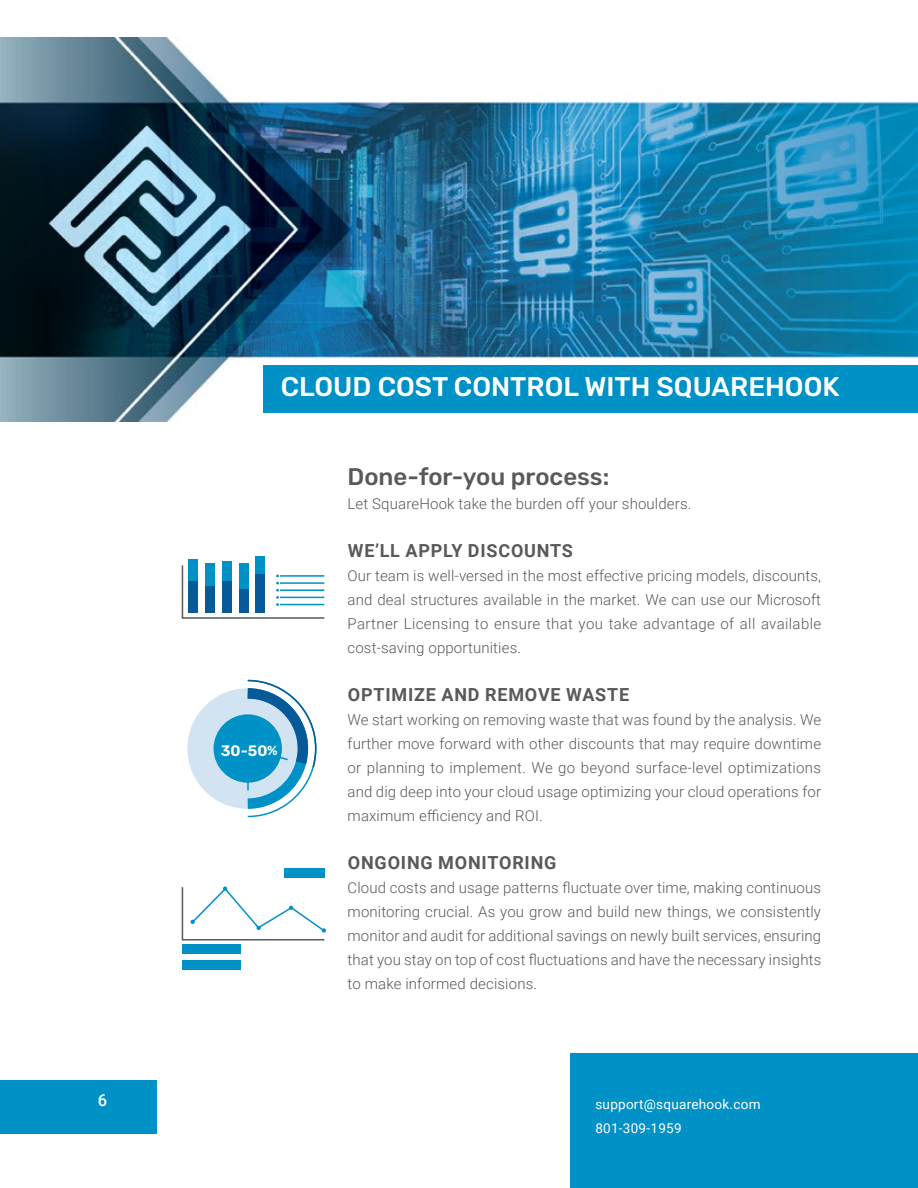
<style>
.page{position:relative;width:918px;height:1188px;background:#fff}
.page>*{position:absolute;margin:0;border:0;box-sizing:border-box;transform-origin:0 0}
.t1{font:500 27px "Rubik";color:#fff}
.t2{font:500 24px "Rubik";color:#58595b}
.t3{font:700 18px "Roboto";letter-spacing:.045em;color:#58595b}
.t4{font:500 16.5px "Roboto";color:#fff}
.t5{font:600 15.15px "Rubik";color:#fff}
.t6{font:300 15px/24px "Roboto";letter-spacing:.01em;color:#58595b;text-align:justify}
.t7{font:13.5px/24px "Roboto";letter-spacing:.02em;color:#fff}
.s1{font-size:13.05px}
</style>
<div class="page">
<div style="left:570px;top:1053px;width:348px;height:135px;background:#0091c6"></div>
<div style="left:0;top:1080px;width:157px;height:54px;background:#0091c6"></div>
<img style="left:0;top:37px;width:918px;height:385px">
<div style="left:264px;top:365px;width:654px;height:48px;background:#0091c6"></div>
<svg style="left:181px;top:886px;width:145px;height:55px"></svg>
<div style="left:284px;top:869px;width:40px;height:9px;background:#0091c6"></div>
<div style="left:182px;top:944px;width:59px;height:10px;background:#0091c6"></div>
<div style="left:182px;top:960px;width:59px;height:9px;background:#0091c6"></div>
<div style="left:188px;top:559px;width:10px;height:54px;background:#0091c6"></div>
<div style="left:205px;top:563px;width:10px;height:50px;background:#0091c6"></div>
<div style="left:222px;top:561px;width:9px;height:52px;background:#0091c6"></div>
<div style="left:239px;top:563px;width:9px;height:50px;background:#0091c6"></div>
<div style="left:256px;top:557px;width:9px;height:56px;background:#0091c6"></div>
<svg style="left:181px;top:564px;width:144px;height:55px"></svg>
<div style="left:187px;top:688px;width:121px;height:121px;background:#d2e4f2;border-radius:50%"></div>
<div style="left:214px;top:714px;width:68px;height:69px;background:#0091c6;border-radius:50%"></div>
<svg style="left:237px;top:679px;width:80px;height:139px"></svg>
<p class="t4" style="left:98px;top:1088px;width:11px">6</p>
<h1 class="t1" style="left:281px;top:371px;width:560px">CLOUD COST CONTROL WITH SQUAREHOOK</h1>
<p class="t5" style="left:221px;top:742px;width:58px">30-50<span class="s1">%</span></p>
<h2 class="t2" style="left:348px;top:462px;width:263px">Done-for-you process:</h2>
<p class="t6" style="left:348px;top:491px;width:345px">Let SquareHook take the burden off your shoulders.</p>
<p class="t3" style="left:348px;top:538px;width:227px">WE’LL APPLY DISCOUNTS</p>
<p class="t6" style="left:348px;top:563px;width:475px">Our team is well-versed in the most effective pricing models, discounts, and deal structures available in the market. We can use our Microsoft Partner Licensing to ensure that you take advantage of all available cost-saving opportunities.</p>
<p class="t3" style="left:348px;top:682px;width:283px">OPTIMIZE AND REMOVE WASTE</p>
<p class="t6" style="left:348px;top:707px;width:475px">We start working on removing waste that was found by the analysis. We further move forward with other discounts that may require downtime or planning to implement. We go beyond surface-level optimizations and dig deep into your cloud usage optimizing your cloud operations for maximum efficiency and ROI.</p>
<p class="t3" style="left:348px;top:850px;width:210px">ONGOING MONITORING</p>
<p class="t6" style="left:348px;top:875px;width:475px">Cloud costs and usage patterns fluctuate over time, making continuous monitoring crucial. As you grow and build new things, we consistently monitor and audit for additional savings on newly built services, ensuring that you stay on top of cost fluctuations and have the necessary insights to make informed decisions.</p>
<p class="t7" style="left:595px;top:1091px;width:167px">support@squarehook.com<br>801-309-1959</p>
</div>
